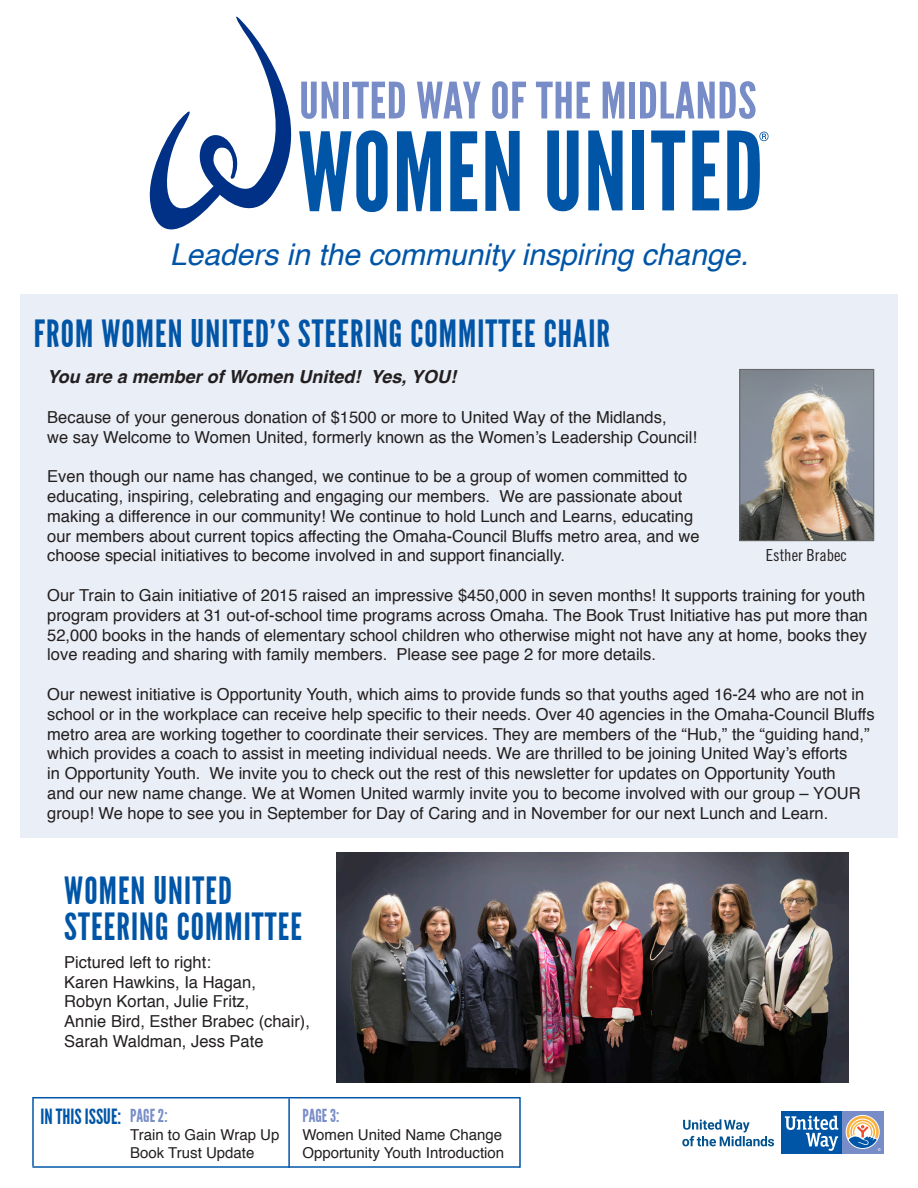
<style>
.page{position:relative;width:918px;height:1188px;background:#fff}
.page>*{position:absolute;margin:0;border:0;box-sizing:border-box;transform-origin:0 0}
.t1{font:37.5px "League Gothic";letter-spacing:.03em;color:#0155a7}
.t2{font:italic 30px "Helvetica";color:#0155a7}
.t3{font:21px "League Gothic";color:#0155a7}
.t4{font:italic 700 18px "Helvetica";color:#231f20}
.t5{font:18px "League Gothic";color:#788dc7}
.t6{font:16.65px "Trade Gothic Cond Eighteen";color:#231f20}
.t7{font:16.5px/19.8px "Helvetica";color:#231f20}
.t8{font:15px "Helvetica";color:#231f20}
</style>
<div class="page">
<svg style="left:547px;top:131px;width:32px;height:80px"></svg>
<svg style="left:588px;top:131px;width:35px;height:79px"></svg>
<div style="left:632px;top:131px;width:12px;height:79px;background:#0155a7"></div>
<svg style="left:651px;top:131px;width:34px;height:79px"></svg>
<svg style="left:692px;top:131px;width:27px;height:79px"></svg>
<svg style="left:536px;top:82px;width:54px;height:37px"></svg>
<svg style="left:603px;top:82px;width:21px;height:37px"></svg>
<div style="left:629px;top:82px;width:6px;height:37px;background:#788dc7"></div>
<svg style="left:640px;top:81px;width:116px;height:38px"></svg>
<svg style="left:727px;top:131px;width:42px;height:79px"></svg>
<svg style="left:149px;top:16px;width:377px;height:214px"></svg>
<div style="left:20px;top:295px;width:878px;height:543px;background:#eaeef6"></div>
<img style="left:741px;top:371px;width:131px;height:168px">
<div style="left:739px;top:369px;width:135px;height:172px;border:1px solid #67676a"></div>
<div style="left:842px;top:1111px;width:41px;height:43px;background:#788dc7"></div>
<div style="left:782px;top:1111px;width:60px;height:43px;background:#0155a7"></div>
<svg style="left:846px;top:1115px;width:34px;height:34px"></svg>
<svg style="left:785px;top:1116px;width:53px;height:35px"></svg>
<svg style="left:847px;top:1116px;width:34px;height:35px"></svg>
<svg style="left:682px;top:1119px;width:92px;height:27px"></svg>
<hr style="left:33px;top:1097px;width:488px;height:1px;background:#0155a7">
<hr style="left:288px;top:1098px;width:2px;height:70px;background:#0155a7">
<hr style="left:519px;top:1098px;width:2px;height:70px;background:#0155a7">
<hr style="left:32px;top:1166px;width:488px;height:2px;background:#0155a7">
<hr style="left:32px;top:1097px;width:2px;height:69px;background:#0155a7">
<img style="left:336px;top:853px;width:512px;height:229px">
<p class="t2" style="left:170px;top:231px;width:580px">Leaders in the community inspiring change.</p>
<p class="t1" style="left:34px;top:312px;width:578px">FROM WOMEN UNITED’S STEERING COMMITTEE CHAIR</p>
<p class="t4" style="left:47px;top:362px;width:410px">You are a member of Women United! Yes, YOU!</p>
<p class="t7" style="left:47px;top:408px;width:621px">Because of your generous donation of $1500 or more to United Way of the Midlands,</p>
<p class="t7" style="left:47px;top:427px;width:651px">we say Welcome to Women United, formerly known as the Women’s Leadership Council!</p>
<p class="t7" style="left:47px;top:467px;width:654px">Even though our name has changed, we continue to be a group of women committed to educating, inspiring, celebrating and engaging our members. We are passionate about making a difference in our community! We continue to hold Lunch and Learns, educating our members about current topics affecting the Omaha-Council Bluffs metro area, and we choose special initiatives to become involved in and support financially.</p>
<p class="t7" style="left:47px;top:586px;width:822px">Our Train to Gain initiative of 2015 raised an impressive $450,000 in seven months! It supports training for youth program providers at 31 out-of-school time programs across Omaha. The Book Trust Initiative has put more than 52,000 books in the hands of elementary school children who otherwise might not have any at home, books they love reading and sharing with family members. Please see page 2 for more details.</p>
<p class="t7" style="left:47px;top:685px;width:829px">Our newest initiative is Opportunity Youth, which aims to provide funds so that youths aged 16-24 who are not in school or in the workplace can receive help specific to their needs. Over 40 agencies in the Omaha-Council Bluffs metro area are working together to coordinate their services. They are members of the “Hub,” the “guiding hand,” which provides a coach to assist in meeting individual needs. We are thrilled to be joining United Way’s efforts<br>in Opportunity Youth. We invite you to check out the rest of this newsletter for updates on Opportunity Youth<br>and our new name change. We at Women United warmly invite you to become involved with our group – YOUR group! We hope to see you in September for Day of Caring and in November for our next Lunch and Learn.</p>
<p class="t6" style="left:766px;top:545px;width:83px">Esther Brabec</p>
<p class="t1" style="left:64px;top:870px;width:169px">WOMEN UNITED</p>
<p class="t1" style="left:64px;top:906px;width:239px">STEERING COMMITTEE</p>
<p class="t7" style="left:64px;top:953px;width:148px">Pictured left to right:</p>
<p class="t7" style="left:64px;top:972px;width:193px">Karen Hawkins, Ia Hagan,</p>
<p class="t7" style="left:64px;top:992px;width:187px">Robyn Kortan, Julie Fritz,</p>
<p class="t7" style="left:64px;top:1012px;width:247px">Annie Bird, Esther Brabec (chair),</p>
<p class="t7" style="left:64px;top:1032px;width:201px">Sarah Waldman, Jess Pate</p>
<p class="t3" style="left:40px;top:1105px;width:82px">IN THIS ISSUE:</p>
<p class="t5" style="left:130px;top:1105px;width:39px">PAGE 2:</p>
<p class="t8" style="left:130px;top:1123px;width:151px">Train to Gain Wrap Up</p>
<p class="t8" style="left:130px;top:1141px;width:126px">Book Trust Update</p>
<p class="t5" style="left:302px;top:1105px;width:39px">PAGE 3:</p>
<p class="t8" style="left:302px;top:1123px;width:201px">Women United Name Change</p>
<p class="t8" style="left:302px;top:1141px;width:203px">Opportunity Youth Introduction</p>
</div>
